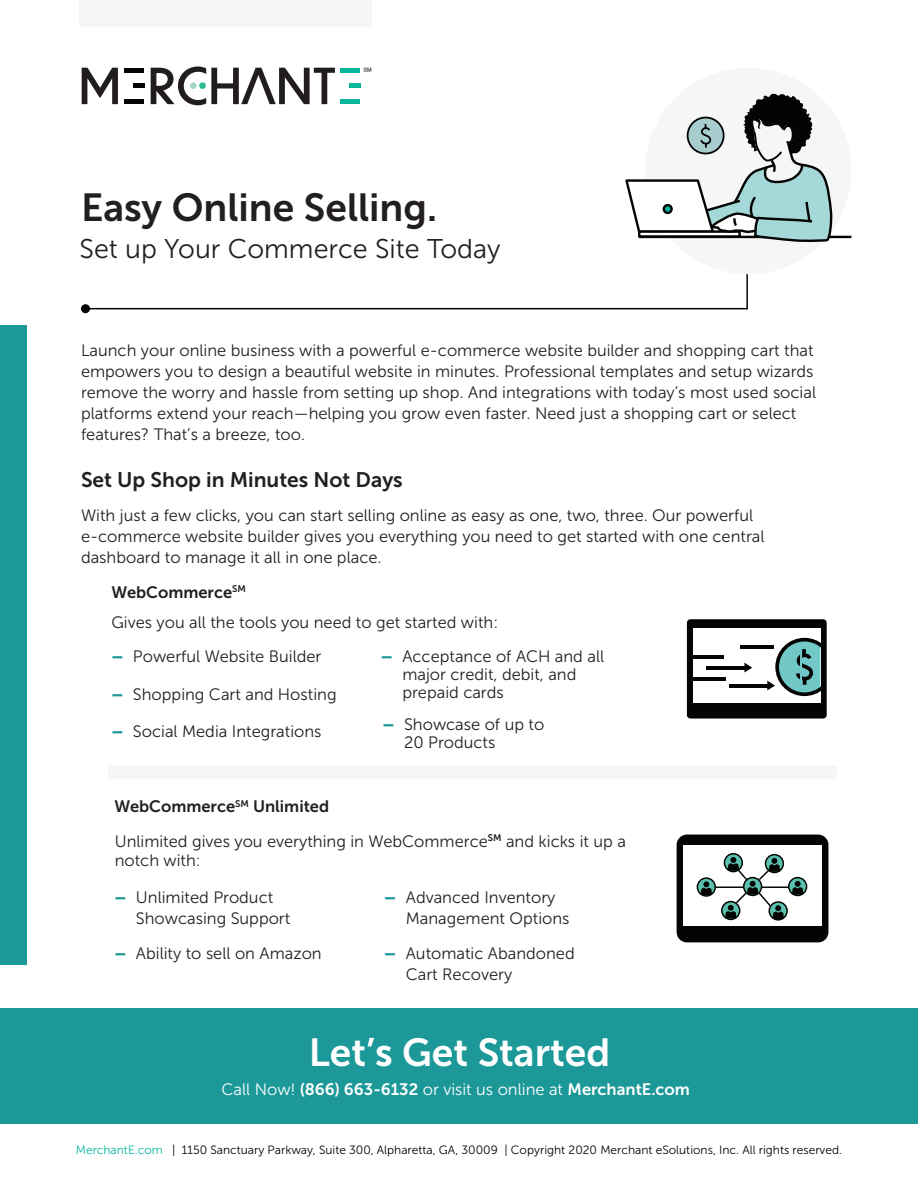
<style>
.page{position:relative;width:918px;height:1188px;background:#fff}
.page>*{position:absolute;margin:0;border:0;box-sizing:border-box;transform-origin:0 0}
.t1{font:39px "Museo Sans 700";color:#231f20}
.t2{font:39px "Museo Sans 700";color:#fff}
.t3{font:27px "Museo Sans 300";color:#231f20}
.t4{font:21px "Museo Sans 700";color:#231f20}
.Body{font:16.5px/21px "Museo Sans 300";color:#231f20}
.Bullets{font:16.5px/21px "Museo Sans 300";color:#231f20}
.t5{font:16.5px "Museo Sans 700";color:#fff}
.Bullets-2{font:16.5px "Museo Sans 700";color:#231f20}
.Body-2{font:12px "Museo Sans 300";color:#040503}
.t6{font:11.1px "Helvetica Neue";color:#040503}
.s1{font-family:"Museo Sans 900";color:#1c9899}
.s2{font-family:"Museo Sans 300"}
.s3{color:#03b89d}
</style>
<div class="page">
<svg style="left:82px;top:68px;width:36px;height:36px"></svg>
<svg style="left:151px;top:66px;width:184px;height:39px"></svg>
<div style="left:124px;top:99px;width:19px;height:5px;background:#040503"></div>
<div style="left:133px;top:83px;width:12px;height:5px;background:#040503"></div>
<hr style="left:124px;top:68px;width:19px;height:4px;background:#040503">
<div style="left:340px;top:99px;width:19px;height:5px;background:#05b69b"></div>
<div style="left:349px;top:83px;width:12px;height:5px;background:#05b69b"></div>
<hr style="left:340px;top:68px;width:19px;height:4px;background:#05b69b">
<div style="left:199px;top:82px;width:7px;height:7px;background:#2cba91;border-radius:50%"></div>
<div style="left:190px;top:82px;width:7px;height:7px;background:#a2d7c7;border-radius:50%"></div>
<div style="left:80px;top:0;width:292px;height:27px;background:#f5f7f7"></div>
<div style="left:0;top:326px;width:27px;height:639px;background:#1c9899"></div>
<svg style="left:90px;top:274px;width:658px;height:36px"></svg>
<div style="left:81px;top:304px;width:9px;height:9px;background:#040503;border-radius:50%"></div>
<div style="left:108px;top:766px;width:729px;height:13px;background:#f5f7f7"></div>
<div style="left:687px;top:619px;width:140px;height:100px;background:#040503;border-radius:4px"></div>
<div style="left:693px;top:629px;width:127px;height:74px;background:#fff"></div>
<hr style="left:706px;top:666px;width:39px;height:3px;background:#040503">
<hr style="left:690px;top:655px;width:33px;height:4px;background:#040503">
<hr style="left:690px;top:677px;width:36px;height:4px;background:#040503">
<svg style="left:744px;top:663px;width:8px;height:9px"></svg>
<hr style="left:741px;top:645px;width:33px;height:3px;background:#040503">
<hr style="left:729px;top:684px;width:39px;height:3px;background:#040503">
<svg style="left:767px;top:638px;width:54px;height:58px"></svg>
<hr style="left:800px;top:645px;width:2px;height:40px;background:#71c7c7">
<div style="left:645px;top:68px;width:206px;height:206px;background:#f5f7f7;border-radius:50%"></div>
<hr style="left:639px;top:236px;width:212px;height:2px;background:#040503">
<svg style="left:625px;top:93px;width:207px;height:149px"></svg>
<div style="left:677px;top:835px;width:151px;height:107px;background:#040503;border-radius:10px"></div>
<div style="left:684px;top:845px;width:138px;height:80px;background:#fff"></div>
<div style="left:765px;top:854px;width:19px;height:19px;border:1px solid #040503;border-radius:50%"></div>
<svg style="left:724px;top:854px;width:18px;height:18px"></svg>
<div style="left:724px;top:853px;width:19px;height:19px;border:1px solid #040503;border-radius:50%"></div>
<svg style="left:697px;top:878px;width:18px;height:18px"></svg>
<div style="left:697px;top:877px;width:19px;height:20px;border:1px solid #040503;border-radius:50%"></div>
<div style="left:721px;top:901px;width:19px;height:19px;border:1px solid #040503;border-radius:50%"></div>
<div style="left:768px;top:901px;width:20px;height:20px;border:1px solid #040503;border-radius:50%"></div>
<svg style="left:789px;top:878px;width:18px;height:17px"></svg>
<div style="left:788px;top:877px;width:19px;height:19px;border:1px solid #040503;border-radius:50%"></div>
<svg style="left:701px;top:857px;width:102px;height:62px"></svg>
<div style="left:0;top:1009px;width:918px;height:115px;background:#1c9899"></div>
<p class="t6" style="left:364px;top:64px;width:10px">℠</p>
<h1 class="t1" style="left:81px;top:186px;width:358px">Easy Online Selling.</h1>
<h2 class="t3" style="left:80px;top:234px;width:423px">Set up Your Commerce Site Today</h2>
<p class="Body" style="left:81px;top:340px;width:737px">Launch your online business with a powerful e-commerce website builder and shopping cart that empowers you to design a beautiful website in minutes. Professional templates and setup wizards remove the worry and hassle from setting up shop. And integrations with today’s most used social platforms extend your reach—helping you grow even faster. Need just a shopping cart or select features? That’s a breeze, too.</p>
<h3 class="t4" style="left:81px;top:468px;width:323px">Set Up Shop in Minutes Not Days</h3>
<p class="Bullets" style="left:81px;top:505px;width:685px">With just a few clicks, you can start selling online as easy as one, two, three. Our powerful e-commerce website builder gives you everything you need to get started with one central dashboard to manage it all in one place.</p>
<p class="Bullets-2" style="left:111px;top:583px;width:136px">WebCommerce<sup>SM</sup></p>
<p class="Bullets" style="left:111px;top:612px;width:388px">Gives you all the tools you need to get started with:</p>
<p class="Body" style="left:111px;top:646px;width:212px"><span class="s1">–</span> Powerful Website Builder</p>
<p class="Body" style="left:111px;top:684px;width:227px"><span class="s1">–</span> Shopping Cart and Hosting</p>
<p class="Body" style="left:111px;top:721px;width:212px"><span class="s1">–</span> Social Media Integrations</p>
<p class="Bullets-2" style="left:114px;top:797px;width:216px">WebCommerce<sup>SM</sup> Unlimited</p>
<p class="Body" style="left:402px;top:648px;width:203px;line-height:18px;text-indent:-22px"><span class="s1">–</span> Acceptance of ACH and all major credit, debit, and prepaid cards</p>
<p class="Body" style="left:404px;top:715px;width:142px;line-height:18px;text-indent:-22px"><span class="s1">–</span> Showcase of up to<br>20 Products</p>
<p class="Bullets" style="left:115px;top:832px;width:513px;line-height:19.5px">Unlimited gives you everything in WebCommerce<sup>SM</sup> and kicks it up a notch with:</p>
<p class="Body" style="left:406px;top:887px;width:165px;text-indent:-22px"><span class="s1">–</span> Advanced Inventory<br>Management Options</p>
<p class="Body" style="left:406px;top:943px;width:171px;text-indent:-22px"><span class="s1">–</span> Automatic Abandoned<br>Cart Recovery</p>
<p class="Body" style="left:136px;top:887px;width:156px;text-indent:-22px"><span class="s1">–</span> Unlimited Product<br>Showcasing Support</p>
<p class="Body" style="left:114px;top:943px;width:209px"><span class="s1">–</span> Ability to sell on Amazon</p>
<h1 class="t2" style="left:309px;top:1031px;width:303px">Let’s Get Started</h1>
<h4 class="t5" style="left:222px;top:1080px;width:470px"><span class="s2">Call Now!</span> (866) 663-6132 <span class="s2">or visit us online at</span> MerchantE.com</h4>
<p class="Body-2" style="left:76px;top:1143px;width:768px"><span class="s3">MerchantE.com</span> | 1150 Sanctuary Parkway, Suite 300, Alpharetta, GA, 30009 | Copyright 2020 Merchant eSolutions, Inc. All rights reserved.</p>
</div>
